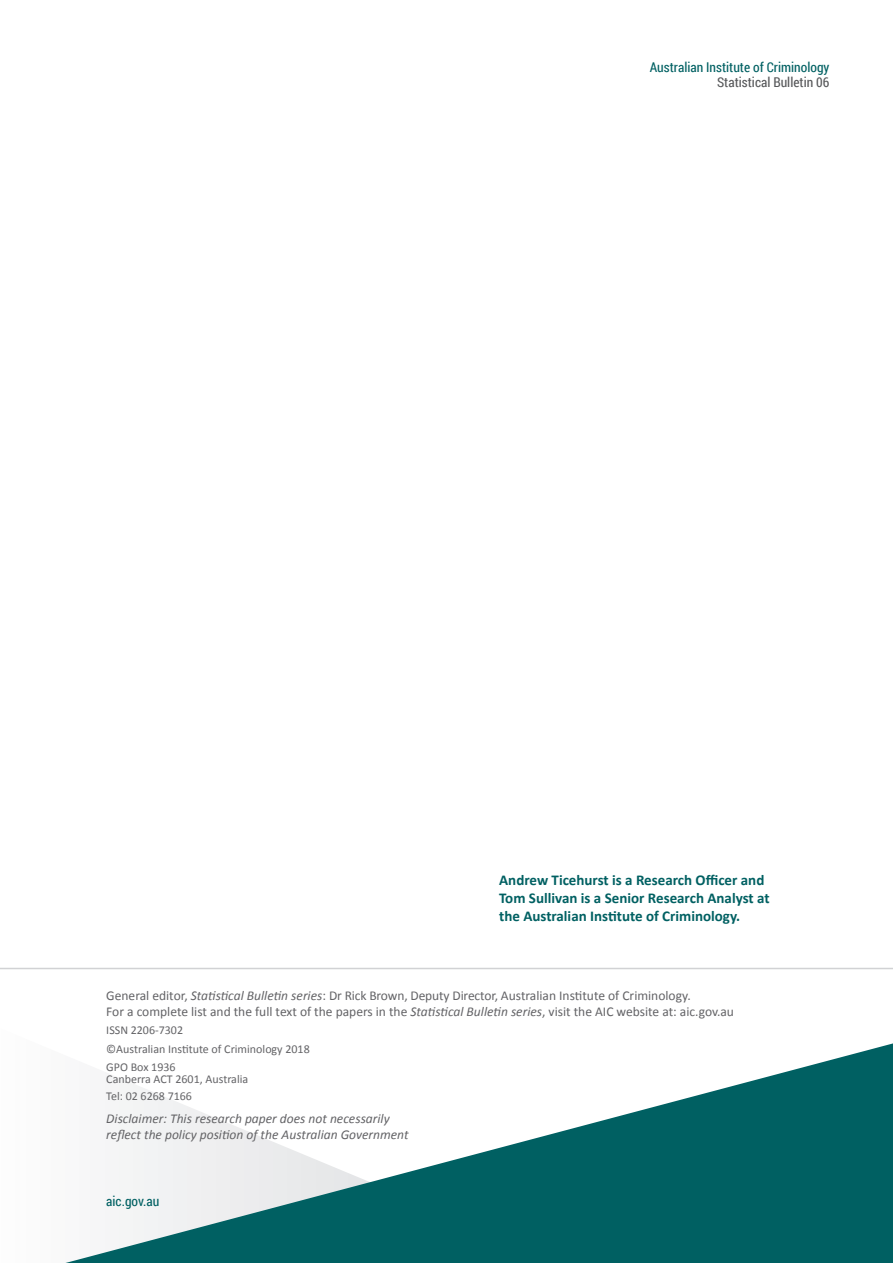
<style>
.page{position:relative;width:893px;height:1263px;background:#fff}
.page>*{position:absolute;margin:0;border:0;box-sizing:border-box;transform-origin:0 0}
.author_blurb{font:700 15px/18px "Calibri";color:#006062}
.t1{font:13.5px/16.5px "Calibri";color:#636366}
.t2{font:italic 13.5px/16.5px "Calibri";color:#636366}
.t3{font:13.5px "Roboto Condensed";color:#006062}
.t4{font:13.5px "Roboto Condensed";color:#57585a}
.t5{font:12px/18.5px "Calibri";color:#636366}
.s1{font-style:italic}
</style>
<div class="page">
<svg style="left:65px;top:1043px;width:828px;height:220px"></svg>
<hr style="left:0;top:968px;width:893px;height:1px;background:#d1d2d4">
<p class="t3" style="left:650px;top:58px;width:181px">Australian Institute of Criminology</p>
<p class="t4" style="left:717px;top:73px;width:114px">Statistical Bulletin 06</p>
<p class="author_blurb" style="left:499px;top:870px;width:272px">Andrew Ticehurst is a Research Officer and<br>Tom Sullivan is a Senior Research Analyst at the Australian Institute of Criminology.</p>
<p class="t1" style="left:106px;top:986px;width:629px">General editor, <span class="s1">Statistical Bulletin series</span>: Dr Rick Brown, Deputy Director, Australian Institute of Criminology.<br>For a complete list and the full text of the papers in the <span class="s1">Statistical Bulletin series</span>, visit the AIC website at: aic.gov.au</p>
<p class="t5" style="left:106px;top:1021px;width:205px">ISSN 2206-7302<br>©Australian Institute of Criminology 2018<br>GPO Box 1936</p>
<p class="t5" style="left:106px;top:1070px;width:143px;line-height:16.5px">Canberra ACT 2601, Australia<br>Tel: 02 6268 7166</p>
<p class="t2" style="left:106px;top:1109px;width:304px">Disclaimer: This research paper does not necessarily reflect the policy position of the Australian Government</p>
<p class="t3" style="left:106px;top:1192px;width:55px">aic.gov.au</p>
</div>
